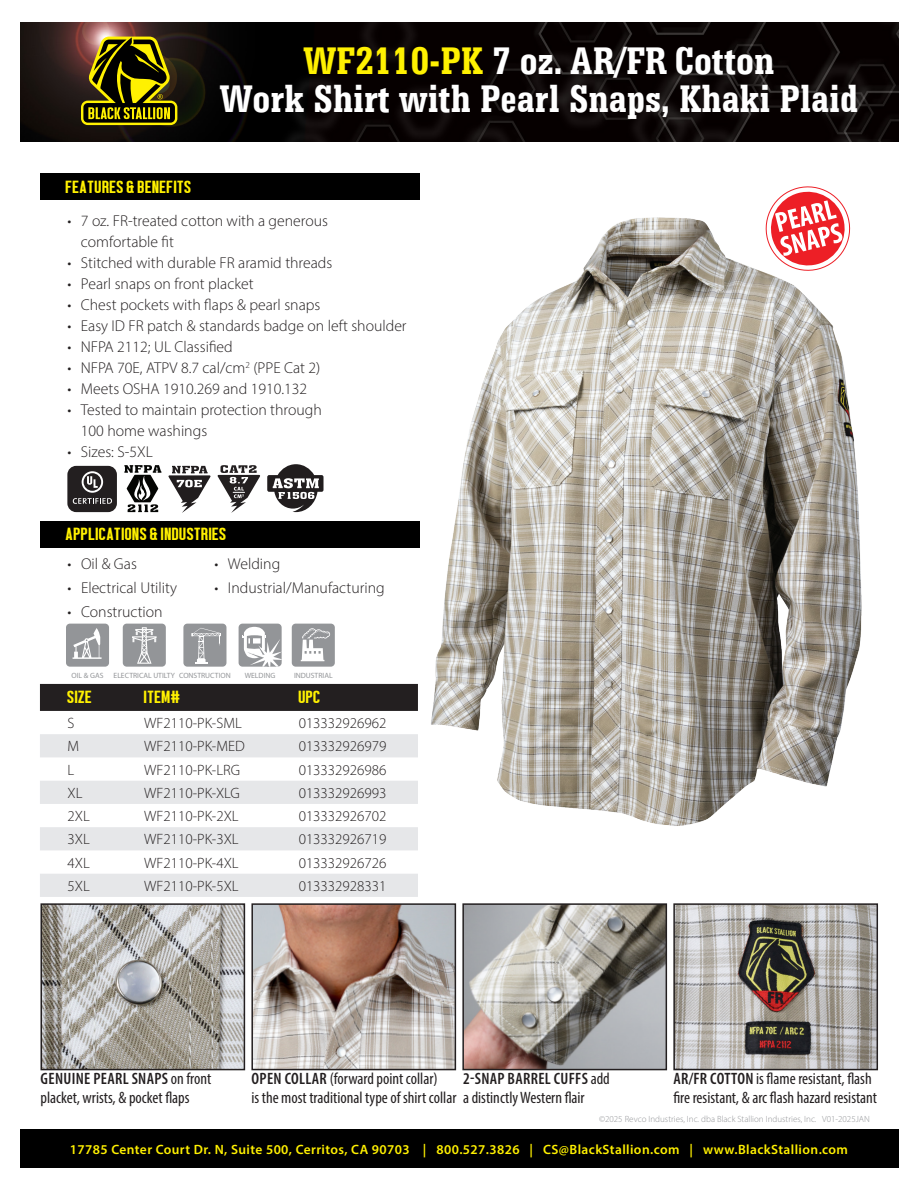
<style>
.page{position:relative;width:918px;height:1188px;background:#fff}
.page>*{position:absolute;margin:0;border:0;box-sizing:border-box;transform-origin:0 0}
.t1{font:700 40.5px/37.5px "Serifa";color:#fff;text-align:center}
.t2{font:18px "Confidel";color:#fff101}
.t3{font:condensed 16.5px/19.5px "Myriad Pro";color:#231f20}
.t4{font:600 condensed 16.5px "Myriad Pro";letter-spacing:.02em;color:#231f20}
.t5{font:300 15.75px/21px "Myriad Pro";color:#231f20}
.t6{font:300 15px "Myriad Pro";color:#231f20}
.t7{font:600 13.5px "Myriad Pro";letter-spacing:.03em;color:#fff101}
.t8{font:300 9px "Myriad Pro";color:#939598}
.t9{font:7.65px "Myriad Pro";color:#939598}
.s1{color:#fff101}
.s2{font-weight:400}
.s3{font-weight:600}
</style>
<div class="page">
<img style="left:20px;top:22px;width:879px;height:120px">
<div style="left:40px;top:173px;width:380px;height:27px;background:#000"></div>
<svg style="left:81px;top:37px;width:96px;height:88px;background:#61570a"></svg>
<div style="left:20px;top:1129px;width:879px;height:39px;background:#000"></div>
<div style="left:40px;top:521px;width:380px;height:27px;background:#000"></div>
<div style="left:40px;top:684px;width:378px;height:27px;background:#231f20"></div>
<svg style="left:40px;top:734px;width:378px;height:163px;fill:#e6e7e9"></svg>
<div style="left:292px;top:624px;width:43px;height:43px;background:#939598;border-radius:4px"></div>
<svg style="left:301px;top:628px;width:29px;height:33px"></svg>
<div style="left:66px;top:624px;width:43px;height:43px;background:#939598;border-radius:4px"></div>
<svg style="left:73px;top:628px;width:29px;height:31px"></svg>
<div style="left:183px;top:624px;width:43px;height:43px;background:#939598;border-radius:4px"></div>
<svg style="left:191px;top:628px;width:30px;height:36px"></svg>
<div style="left:123px;top:624px;width:43px;height:43px;background:#939598;border-radius:4px"></div>
<svg style="left:132px;top:627px;width:25px;height:37px"></svg>
<img style="left:431px;top:217px;width:431px;height:609px">
<div style="left:239px;top:624px;width:43px;height:43px;background:#939598;border-radius:4px"></div>
<svg style="left:243px;top:627px;width:39px;height:40px"></svg>
<svg style="left:218px;top:465px;width:42px;height:48px"></svg>
<div style="left:67px;top:466px;width:50px;height:46px;background:#231f20;border-radius:9px"></div>
<svg style="left:73px;top:471px;width:39px;height:33px"></svg>
<svg style="left:124px;top:465px;width:37px;height:47px"></svg>
<svg style="left:168px;top:466px;width:42px;height:47px"></svg>
<svg style="left:267px;top:464px;width:57px;height:48px"></svg>
<img style="left:43px;top:906px;width:199px;height:161px">
<div style="left:40px;top:903px;width:205px;height:167px;border:2px solid #231f20"></div>
<img style="left:254px;top:906px;width:199px;height:161px">
<div style="left:251px;top:903px;width:205px;height:167px;border:2px solid #231f20"></div>
<img style="left:465px;top:906px;width:199px;height:161px">
<div style="left:462px;top:903px;width:205px;height:167px;border:2px solid #231f20"></div>
<img style="left:676px;top:906px;width:199px;height:161px">
<div style="left:673px;top:903px;width:205px;height:167px;border:2px solid #231f20"></div>
<svg style="left:766px;top:186px;width:84px;height:85px"></svg>
<p class="t1" style="left:220px;top:41px;width:640px"><span class="s1">WF2110-PK</span> 7 oz. AR/FR Cotton<br>Work Shirt with Pearl Snaps, Khaki Plaid</p>
<p class="t2" style="left:66px;top:177px;width:128px">FEATURES &amp; BENEFITS</p>
<p class="t5" style="left:81px;top:210px;width:249px;text-indent:-14px">• 7 oz. FR-treated cotton with a generous comfortable fit</p>
<p class="t5" style="left:67px;top:252px;width:266px">• Stitched with durable FR aramid threads</p>
<p class="t5" style="left:67px;top:273px;width:188px">• Pearl snaps on front placket</p>
<p class="t5" style="left:67px;top:294px;width:255px">• Chest pockets with flaps &amp; pearl snaps</p>
<p class="t5" style="left:67px;top:315px;width:341px">• Easy ID FR patch &amp; standards badge on left shoulder</p>
<p class="t5" style="left:67px;top:336px;width:167px">• NFPA 2112; UL Classified</p>
<p class="t5" style="left:67px;top:357px;width:255px">• NFPA 70E, ATPV 8.7 cal/cm<sup>2</sup> (PPE Cat 2)</p>
<p class="t5" style="left:67px;top:378px;width:241px">• Meets OSHA 1910.269 and 1910.132</p>
<p class="t5" style="left:81px;top:399px;width:242px;text-indent:-14px">• Tested to maintain protection through<br>100 home washings</p>
<p class="t5" style="left:67px;top:441px;width:87px">• Sizes: S-5XL</p>
<p class="t2" style="left:66px;top:524px;width:163px">APPLICATIONS &amp; INDUSTRIES</p>
<p class="t5" style="left:68px;top:553px;width:71px">• Oil &amp; Gas</p>
<p class="t5" style="left:214px;top:553px;width:67px">• Welding</p>
<p class="t5" style="left:68px;top:577px;width:111px">• Electrical Utility</p>
<p class="t5" style="left:214px;top:577px;width:172px">• Industrial/Manufacturing</p>
<p class="t5" style="left:68px;top:601px;width:97px">• Construction</p>
<p class="t9" style="left:72px;top:671px;width:33px">OIL &amp; GAS</p>
<p class="t9" style="left:114px;top:671px;width:119px">ELECTRICAL UTILTY CONSTRUCTION</p>
<p class="t9" style="left:245px;top:670px;width:32px">WELDING</p>
<p class="t9" style="left:294px;top:671px;width:40px">INDUSTRIAL</p>
<p class="t2" style="left:68px;top:687px;width:27px">SIZE</p>
<p class="t2" style="left:144px;top:687px;width:38px">ITEM#</p>
<p class="t2" style="left:299px;top:687px;width:24px">UPC</p>
<p class="t6" style="left:68px;top:714px;width:8px">S</p>
<p class="t6" style="left:144px;top:714px;width:99px">WF2110-PK-SML</p>
<p class="t6" style="left:299px;top:714px;width:89px">013332926962</p>
<p class="t6" style="left:68px;top:737px;width:13px">M</p>
<p class="t6" style="left:144px;top:737px;width:102px">WF2110-PK-MED</p>
<p class="t6" style="left:299px;top:737px;width:89px">013332926979</p>
<p class="t6" style="left:68px;top:761px;width:8px">L</p>
<p class="t6" style="left:144px;top:761px;width:97px">WF2110-PK-LRG</p>
<p class="t6" style="left:299px;top:761px;width:89px">013332926986</p>
<p class="t6" style="left:68px;top:784px;width:16px">XL</p>
<p class="t6" style="left:144px;top:784px;width:97px">WF2110-PK-XLG</p>
<p class="t6" style="left:299px;top:784px;width:89px">013332926993</p>
<p class="t6" style="left:68px;top:807px;width:24px">2XL</p>
<p class="t6" style="left:144px;top:807px;width:96px">WF2110-PK-2XL</p>
<p class="t6" style="left:299px;top:807px;width:89px">013332926702</p>
<p class="t6" style="left:68px;top:830px;width:24px">3XL</p>
<p class="t6" style="left:144px;top:830px;width:96px">WF2110-PK-3XL</p>
<p class="t6" style="left:299px;top:830px;width:89px">013332926719</p>
<p class="t6" style="left:68px;top:854px;width:24px">4XL</p>
<p class="t6" style="left:144px;top:854px;width:96px">WF2110-PK-4XL</p>
<p class="t6" style="left:299px;top:854px;width:89px">013332926726</p>
<p class="t6" style="left:68px;top:877px;width:24px">5XL</p>
<p class="t6" style="left:144px;top:877px;width:96px">WF2110-PK-5XL</p>
<p class="t6" style="left:299px;top:877px;width:89px">013332928331</p>
<p class="t4" style="left:41px;top:1068px;width:172px">GENUINE PEARL SNAPS <span class="s2">on front</span></p>
<p class="t3" style="left:40px;top:1088px;width:151px">placket, wrists, &amp; pocket flaps</p>
<p class="t3" style="left:252px;top:1069px;width:188px"><span class="s3">OPEN COLLAR</span> (forward point collar)</p>
<p class="t3" style="left:251px;top:1088px;width:335px">is the most traditional type of shirt collar a distinctly Western flair</p>
<p class="t4" style="left:463px;top:1068px;width:148px">2-SNAP BARREL CUFFS <span class="s2">add</span></p>
<p class="t3" style="left:673px;top:1069px;width:205px"><span class="s3">AR/FR COTTON</span> is flame resistant, flash fire resistant, &amp; arc flash hazard resistant</p>
<p class="t8" style="left:599px;top:1114px;width:272px">©2025 Revco Industries, Inc. dba Black Stallion Industries, Inc. V01-2025JAN</p>
<p class="t7" style="left:70px;top:1141px;width:780px">17785 Center Court Dr. N, Suite 500, Cerritos, CA 90703 | 800.527.3826 | CS@BlackStallion.com | www.BlackStallion.com</p>
</div>
